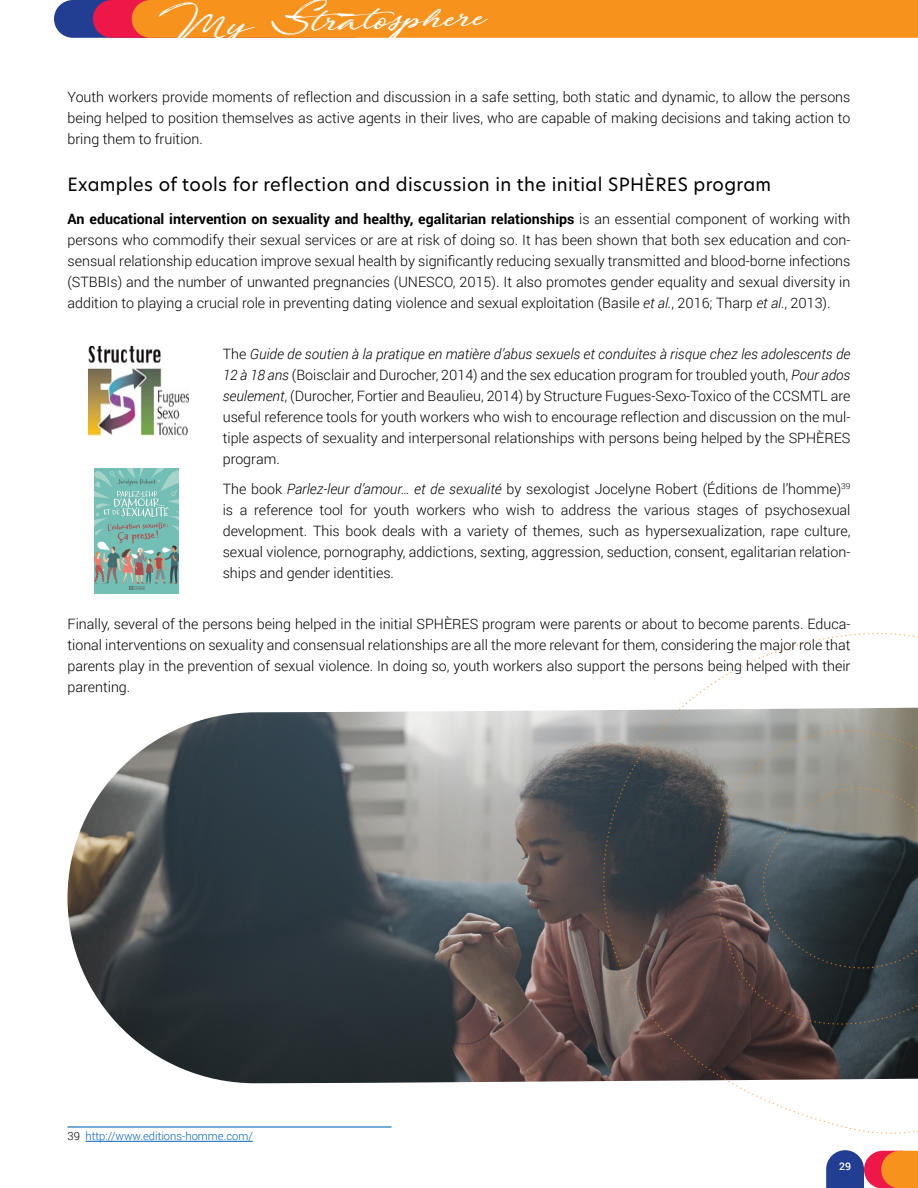
<style>
.page{position:relative;width:918px;height:1188px;background:#fff}
.page>*{position:absolute;margin:0;border:0;box-sizing:border-box;transform-origin:0 0}
.t1{font:36px "Fortunates December";color:#fff}
.t2{font:18px "New Hero";letter-spacing:.02em;color:#000}
.t3{font:300 14.25px/21px "Roboto";color:#000;text-align:justify}
.t4{font:300 11.25px "Roboto";color:#0563c1}
.t5{font:500 10.5px "Roboto";color:#fff}
.s1{font-weight:700}
.s2{font-style:italic}
.s3{color:#000}
</style>
<div class="page">
<svg style="left:54px;top:0;width:864px;height:38px;background:#ed8a27"></svg>
<svg style="left:826px;top:1150px;width:92px;height:38px;background:#a86766"></svg>
<img style="left:68px;top:710px;width:534px;height:373px">
<img style="left:94px;top:469px;width:84px;height:125px">
<img style="left:88px;top:346px;width:101px;height:90px">
<svg style="left:602px;top:688px;width:103px;height:394px;background:#625c5c"></svg>
<svg style="left:705px;top:632px;width:213px;height:502px"></svg>
<hr style="left:68px;top:1126px;width:324px;height:2px;background:#006bb6">
<hr style="left:85px;top:1141px;width:168px;height:1px;background:#0563c1">
<h1 class="t1" style="left:158px;top:3px;width:331px;rotate:-2deg">M y Stratosphere</h1>
<p class="t3" style="left:68px;top:86px;width:785px">Youth workers provide moments of reflection and discussion in a safe setting, both static and dynamic, to allow the persons being helped to position themselves as active agents in their lives, who are capable of making decisions and taking action to bring them to fruition.</p>
<p class="t2" style="left:68px;top:172px;width:705px">Examples of tools for reflection and discussion in the initial SPHÈRES program</p>
<p class="t3" style="left:68px;top:208px;width:785px"><span class="s1">An educational intervention on sexuality and healthy, egalitarian relationships</span> is an essential component of working with persons who commodify their sexual services or are at risk of doing so. It has been shown that both sex education and con&shy;sensual relationship education improve sexual health by significantly reducing sexually transmitted and blood-borne infections (STBBIs) and the number of unwanted pregnancies (UNESCO, 2015). It also promotes gender equality and sexual diversity in addition to playing a crucial role in preventing dating violence and sexual exploitation (Basile <span class="s2">et al.</span>, 2016; Tharp <span class="s2">et al.</span>, 2013).</p>
<p class="t3" style="left:223px;top:343px;width:629px">The <span class="s2">Guide de soutien à la pratique en matière d’abus sexuels et conduites à risque chez les adolescents de 12 à 18 ans</span> (Boisclair and Durocher, 2014) and the sex education program for troubled youth, <span class="s2">Pour ados seulement</span>, (Durocher, Fortier and Beaulieu, 2014) by Structure Fugues-Sexo-Toxico of the CCSMTL are useful reference tools for youth workers who wish to encourage reflection and discussion on the mul&shy;tiple aspects of sexuality and interpersonal relationships with persons being helped by the SPHÈRES program.</p>
<p class="t3" style="left:223px;top:478px;width:629px">The book <span class="s2">Parlez-leur d’amour… et de sexualité</span> by sexologist Jocelyne Robert (Éditions de l’homme)<sup>39 </sup>is a reference tool for youth workers who wish to address the various stages of psychosexual development. This book deals with a variety of themes, such as hypersexualization, rape culture, sexual violence, pornography, addictions, sexting, aggression, seduction, consent, egalitarian relation&shy;ships and gender identities.</p>
<p class="t3" style="left:67px;top:613px;width:785px">Finally, several of the persons being helped in the initial SPHÈRES program were parents or about to become parents. Educa&shy;tional interventions on sexuality and consensual relationships are all the more relevant for them, considering the major role that parents play in the prevention of sexual violence. In doing so, youth workers also support the persons being helped with their parenting.</p>
<p class="t4" style="left:68px;top:1129px;width:187px"><span class="s3">39</span> http://www.editions-homme.com/</p>
<p class="t5" style="left:839px;top:1159px;width:13px">29</p>
</div>
